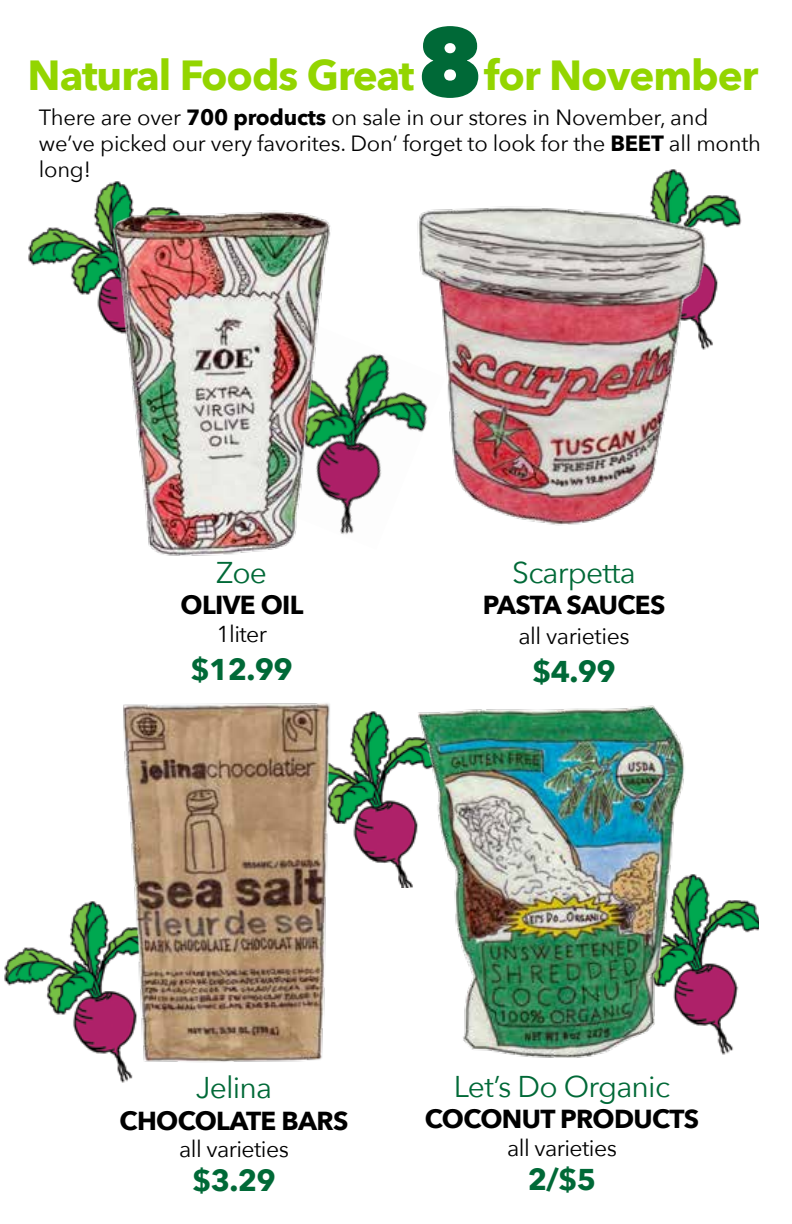
<style>
.page{position:relative;width:792px;height:1224px;background:#fff}
.page>*{position:absolute;margin:0;border:0;box-sizing:border-box;transform-origin:0 0}
.t1{font:700 42px "Avenir Next";letter-spacing:-.025em;color:#93d500}
.t2{font:30px "Avenir Next";letter-spacing:-.025em;color:#006937}
.t3{font:700 30px "Avenir Next";letter-spacing:-.025em;color:#006937}
.t4{font:700 26px "Avenir Next";letter-spacing:-.025em;color:#000}
.t5{font:23px "Avenir Next";letter-spacing:-.025em;color:#000}
.t6{font:22px/26px "Avenir Next";letter-spacing:-.01em;color:#000}
.s1{font-weight:800;font-size:96px;color:#006937}
.s2{font-weight:700}
</style>
<div class="page">
<img style="left:4px;top:901px;width:129px;height:182px">
<img style="left:695px;top:874px;width:64px;height:181px">
<img style="left:350px;top:711px;width:67px;height:177px">
<img style="left:417px;top:705px;width:278px;height:353px">
<img style="left:106px;top:703px;width:244px;height:367px">
<img style="left:650px;top:169px;width:92px;height:59px">
<img style="left:417px;top:201px;width:301px;height:325px">
<img style="left:28px;top:181px;width:104px;height:114px">
<img style="left:376px;top:318px;width:70px;height:208px">
<img style="left:85px;top:198px;width:291px;height:358px">
<h1 class="t1" style="left:28px;top:39px;width:732px">Natural Foods Great<span class="s1">8</span>for November</h1>
<p class="t6" style="left:39px;top:103px;width:724px">There are over <span class="s2">700 products</span> on sale in our stores in November, and we’ve picked our very favorites. Don’ forget to look for the <span class="s2">BEET</span> all month long!</p>
<h2 class="t2" style="left:216px;top:547px;width:52px">Zoe</h2>
<p class="t4" style="left:181px;top:582px;width:124px">OLIVE OIL</p>
<p class="t5" style="left:216px;top:614px;width:52px">1liter</p>
<h2 class="t3" style="left:191px;top:643px;width:104px">$12.99</h2>
<h2 class="t2" style="left:512px;top:547px;width:125px">Scarpetta</h2>
<p class="t4" style="left:483px;top:582px;width:184px">PASTA SAUCES</p>
<p class="t5" style="left:518px;top:617px;width:113px">all varieties</p>
<h2 class="t3" style="left:532px;top:646px;width:85px">$4.99</h2>
<h2 class="t2" style="left:196px;top:1063px;width:78px">Jelina</h2>
<p class="t4" style="left:120px;top:1098px;width:230px">CHOCOLATE BARS</p>
<p class="t5" style="left:179px;top:1130px;width:111px">all varieties</p>
<h2 class="t3" style="left:192px;top:1155px;width:85px">$3.29</h2>
<h2 class="t2" style="left:454px;top:1061px;width:218px">Let’s Do Organic</h2>
<p class="t4" style="left:425px;top:1097px;width:276px">COCONUT PRODUCTS</p>
<p class="t5" style="left:507px;top:1128px;width:111px">all varieties</p>
<h2 class="t3" style="left:528px;top:1153px;width:70px">2/$5</h2>
</div>
